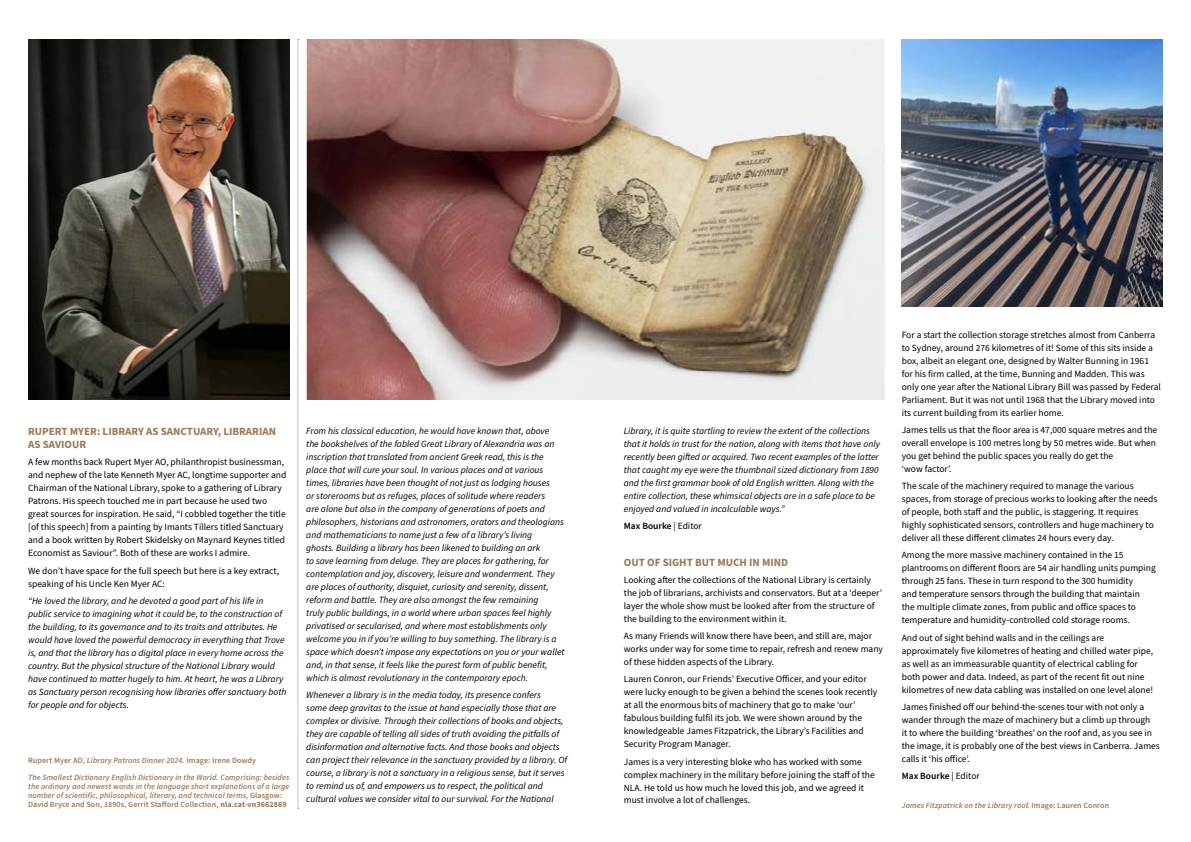
<style>
.page{position:relative;width:1191px;height:842px;background:#fff}
.page>*{position:absolute;margin:0;border:0;box-sizing:border-box;transform-origin:0 0}
.t1{font:700 11px/13px "Source Sans Pro";color:#9e7a59}
.t2{font:9.5px/13px "Source Sans Pro";color:#000}
.t3{font:italic 9.5px/13px "Source Sans Pro";color:#000}
.t4{font:600 9.5px "Source Sans Pro";color:#000}
.t5{font:italic 600 8px/9px "Source Sans Pro";letter-spacing:.01em;color:#9e7a59}
.t6{font:600 8px "Source Sans Pro";letter-spacing:.01em;color:#9e7a59}
.s1{font-style:italic}
.s2{font-style:normal}
.s3{font-weight:700;font-style:normal}
.s4{font-weight:400}
</style>
<div class="page">
<svg style="left:298px;top:39px;width:1px;height:770px"></svg>
<img style="left:28px;top:40px;width:261px;height:360px">
<img style="left:305px;top:40px;width:579px;height:360px">
<img style="left:901px;top:40px;width:261px;height:266px">
<h1 class="t1" style="left:28px;top:425px;width:249px">RUPERT MYER: LIBRARY AS SANCTUARY, LIBRARIAN<br>AS SAVIOUR</h1>
<p class="t2" style="left:28px;top:456px;width:260px">A few months back Rupert Myer AO, philanthropist businessman, and nephew of the late Kenneth Myer AC, longtime supporter and Chairman of the National Library, spoke to a gathering of Library Patrons. His speech touched me in part because he used two great sources for inspiration. He said, “I cobbled together the title [of this speech] from a painting by Imants Tillers titled Sanctuary and a book written by Robert Skidelsky on Maynard Keynes titled Economist as Saviour”. Both of these are works I admire.</p>
<p class="t2" style="left:28px;top:564px;width:252px">We don’t have space for the full speech but here is a key extract, speaking of his Uncle Ken Myer AC:</p>
<p class="t3" style="left:28px;top:595px;width:260px">“He loved the library, and he devoted a good part of his life in public service to imagining what it could be, to the construction of the building, to its governance and to its traits and attributes. He would have loved the powerful democracy in everything that Trove is, and that the library has a digital place in every home across the country. But the physical structure of the National Library would have continued to matter hugely to him. At heart, he was a Library as Sanctuary person recognising how libraries ofer sanctuary both for people and for objects.</p>
<p class="t6" style="left:28px;top:755px;width:230px">Rupert Myer AO, <span class="s1">Library Patrons Dinner 2024.</span> Image: Irene Dowdy</p>
<p class="t5" style="left:28px;top:773px;width:263px">The Smallest Dictionary English Dictionary in the World. Comprising: besides the ordinary and newest words in the language short explanations of a large number of scientific, philosophical, literary, and technical terms, <span class="s2">Glasgow:<br>David Bryce and Son, 1890s, Gerrit Staford Collection,</span> <span class="s3">nla.cat-vn3662869</span></p>
<p class="t3" style="left:306px;top:424px;width:260px">From his classical education, he would have known that, above<br>the bookshelves of the fabled Great Library of Alexandria was an inscription that translated from ancient Greek read, this is the place that will cure your soul. In various places and at various times, libraries have been thought of not just as lodging houses<br>or storerooms but as refuges, places of solitude where readers<br>are alone but also in the company of generations of poets and philosophers, historians and astronomers, orators and theologians and mathematicians to name just a few of a library’s living<br>ghosts. Building a library has been likened to building an ark<br>to save learning from deluge. They are places for gathering, for contemplation and joy, discovery, leisure and wonderment. They are places of authority, disquiet, curiosity and serenity, dissent, reform and battle. They are also amongst the few remaining<br>truly public buildings, in a world where urban spaces feel highly privatised or secularised, and where most establishments only welcome you in if you’re willing to buy something. The library is a space which doesn’t impose any expectations on you or your wallet and, in that sense, it feels like the purest form of public benefit, which is almost revolutionary in the contemporary epoch.</p>
<p class="t3" style="left:306px;top:688px;width:236px">Whenever a library is in the media today, its presence confers</p>
<p class="t3" style="left:306px;top:701px;width:263px">some deep gravitas to the issue at hand especially those that are complex or divisive. Through their collections of books and objects, they are capable of telling all sides of truth avoiding the pitfalls of disinformation and alternative facts. And those books and objects can project their relevance in the sanctuary provided by a library. Of course, a library is not a sanctuary in a religious sense, but it serves to remind us of, and empowers us to respect, the political and cultural values we consider vital to our survival. For the National</p>
<p class="t3" style="left:624px;top:424px;width:258px">Library, it is quite startling to review the extent of the collections that it holds in trust for the nation, along with items that have only recently been gifed or acquired. Two recent examples of the latter that caught my eye were the thumbnail sized dictionary from 1890 and the first grammar book of old English written. Along with the entire collection, these whimsical objects are in a safe place to be enjoyed and valued in incalculable ways.”</p>
<p class="t4" style="left:624px;top:519px;width:80px">Max Bourke <span class="s4">| Editor</span></p>
<h1 class="t1" style="left:624px;top:556px;width:166px">OUT OF SIGHT BUT MUCH IN MIND</h1>
<p class="t2" style="left:624px;top:573px;width:260px">Looking afer the collections of the National Library is certainly the job of librarians, archivists and conservators. But at a ‘deeper’ layer the whole show must be looked afer from the structure of the building to the environment within it.</p>
<p class="t2" style="left:624px;top:630px;width:261px">As many Friends will know there have been, and still are, major works under way for some time to repair, refresh and renew many of these hidden aspects of the Library.</p>
<p class="t2" style="left:624px;top:673px;width:255px">Lauren Conron, our Friends’ Executive Oficer, and your editor were lucky enough to be given a behind the scenes look recently at all the enormous bits of machinery that go to make ‘our’ fabulous building fulfil its job. We were shown around by the knowledgeable James Fitzpatrick, the Library’s Facilities and Security Program Manager.</p>
<p class="t2" style="left:624px;top:755px;width:252px">James is a very interesting bloke who has worked with some complex machinery in the military before joining the staf of the NLA. He told us how much he loved this job, and we agreed it must involve a lot of challenges.</p>
<p class="t2" style="left:901px;top:328px;width:261px">For a start the collection storage stretches almost from Canberra to Sydney, around 276 kilometres of it! Some of this sits inside a box, albeit an elegant one, designed by Walter Bunning in 1961 for his firm called, at the time, Bunning and Madden. This was only one year afer the National Library Bill was passed by Federal Parliament. But it was not until 1968 that the Library moved into its current building from its earlier home.</p>
<p class="t2" style="left:901px;top:423px;width:257px">James tells us that the floor area is 47,000 square metres and the overall envelope is 100 metres long by 50 metres wide. But when you get behind the public spaces you really do get the<br>‘wow factor’.</p>
<p class="t2" style="left:901px;top:480px;width:257px">The scale of the machinery required to manage the various spaces, from storage of precious works to looking afer the needs of people, both staf and the public, is staggering. It requires highly sophisticated sensors, controllers and huge machinery to deliver all these diferent climates 24 hours every day.</p>
<p class="t2" style="left:901px;top:549px;width:256px">Among the more massive machinery contained in the 15 plantrooms on diferent floors are 54 air handling units pumping through 25 fans. These in turn respond to the 300 humidity<br>and temperature sensors through the building that maintain<br>the multiple climate zones, from public and ofice spaces to temperature and humidity-controlled cold storage rooms.</p>
<p class="t2" style="left:901px;top:631px;width:253px">And out of sight behind walls and in the ceilings are approximately five kilometres of heating and chilled water pipe, as well as an immeasurable quantity of electrical cabling for both power and data. Indeed, as part of the recent fit out nine kilometres of new data cabling was installed on one level alone!</p>
<p class="t2" style="left:901px;top:700px;width:260px">James finished of our behind-the-scenes tour with not only a wander through the maze of machinery but a climb up through<br>it to where the building ‘breathes’ on the roof and, as you see in the image, it is probably one of the best views in Canberra. James calls it ‘his ofice’.</p>
<p class="t4" style="left:901px;top:769px;width:80px">Max Bourke <span class="s4">| Editor</span></p>
<p class="t5" style="left:902px;top:801px;width:209px">James Fitzpatrick on the Library roof. <span class="s2">Image: Lauren Conron</span></p>
</div>
